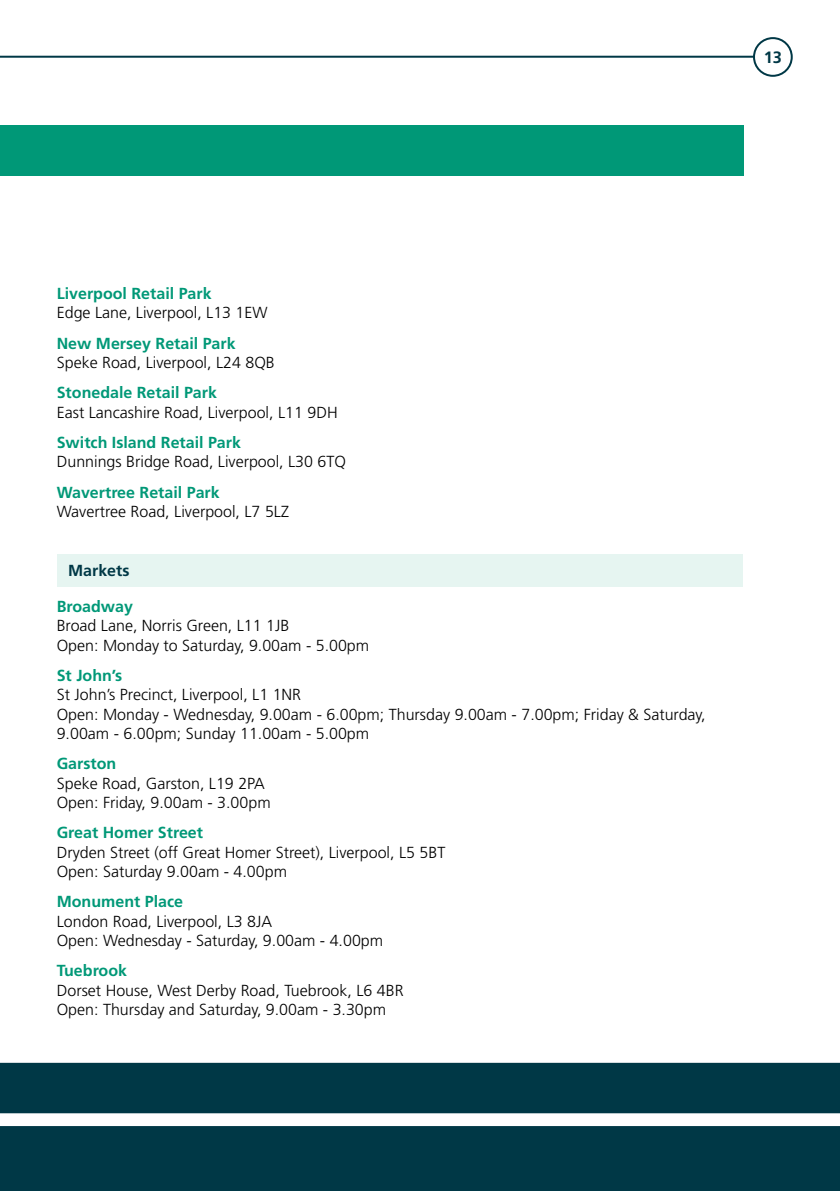
<style>
.page{position:relative;width:840px;height:1191px;background:#fff}
.page>*{position:absolute;margin:0;border:0;box-sizing:border-box;transform-origin:0 0}
.t1{font:700 16.4px "Frutiger";color:#003846}
.t2{font:300 16px/19.2px "Frutiger";color:#000}
.t3{font:700 16px "Frutiger";color:#009877}
.t4{font:700 16px "Frutiger";color:#003846}
</style>
<div class="page">
<div style="left:0;top:1062px;width:839px;height:129px;background:#003846"></div>
<hr style="left:0;top:56px;width:791px;height:2px;background:#003846">
<div style="left:753px;top:38px;width:38px;height:38px;background:#fff;border-radius:50%"></div>
<div style="left:752px;top:37px;width:40px;height:40px;border:2px solid #003846;border-radius:50%"></div>
<svg style="left:0;top:1113px;width:839px;height:13px"></svg>
<div style="left:57px;top:554px;width:685px;height:33px;background:#e6f5f1"></div>
<div style="left:0;top:126px;width:743px;height:50px;background:#009877"></div>
<p class="t1" style="left:763px;top:48px;width:20px">13</p>
<p class="t3" style="left:57px;top:284px;width:156px">Liverpool Retail Park</p>
<p class="t2" style="left:57px;top:303px;width:212px">Edge Lane, Liverpool, L13 1EW</p>
<p class="t3" style="left:57px;top:334px;width:180px">New Mersey Retail Park</p>
<p class="t2" style="left:57px;top:353px;width:219px">Speke Road, Liverpool, L24 8QB</p>
<p class="t3" style="left:57px;top:383px;width:162px">Stonedale Retail Park</p>
<p class="t2" style="left:57px;top:402px;width:282px">East Lancashire Road, Liverpool, L11 9DH</p>
<p class="t3" style="left:57px;top:433px;width:186px">Switch Island Retail Park</p>
<p class="t2" style="left:57px;top:452px;width:290px">Dunnings Bridge Road, Liverpool, L30 6TQ</p>
<p class="t3" style="left:57px;top:483px;width:164px">Wavertree Retail Park</p>
<p class="t2" style="left:57px;top:502px;width:234px">Wavertree Road, Liverpool, L7 5LZ</p>
<p class="t4" style="left:68px;top:561px;width:63px">Markets</p>
<p class="t3" style="left:57px;top:597px;width:78px">Broadway</p>
<p class="t2" style="left:57px;top:616px;width:314px">Broad Lane, Norris Green, L11 1JB<br>Open: Monday to Saturday, 9.00am - 5.00pm</p>
<p class="t3" style="left:57px;top:666px;width:67px">St John’s</p>
<p class="t2" style="left:57px;top:685px;width:650px">St John’s Precinct, Liverpool, L1 1NR<br>Open: Monday - Wednesday, 9.00am - 6.00pm; Thursday 9.00am - 7.00pm; Friday &amp; Saturday,<br>9.00am - 6.00pm; Sunday 11.00am - 5.00pm</p>
<p class="t3" style="left:57px;top:754px;width:61px">Garston</p>
<p class="t2" style="left:57px;top:773px;width:215px">Speke Road, Garston, L19 2PA<br>Open: Friday, 9.00am - 3.00pm</p>
<p class="t3" style="left:57px;top:823px;width:148px">Great Homer Street</p>
<p class="t2" style="left:57px;top:842px;width:390px">Dryden Street (off Great Homer Street), Liverpool, L5 5BT<br>Open: Saturday 9.00am - 4.00pm</p>
<p class="t3" style="left:57px;top:892px;width:128px">Monument Place</p>
<p class="t2" style="left:57px;top:911px;width:328px">London Road, Liverpool, L3 8JA<br>Open: Wednesday - Saturday, 9.00am - 4.00pm</p>
<p class="t3" style="left:57px;top:961px;width:72px">Tuebrook</p>
<p class="t2" style="left:57px;top:980px;width:348px">Dorset House, West Derby Road, Tuebrook, L6 4BR<br>Open: Thursday and Saturday, 9.00am - 3.30pm</p>
</div>
